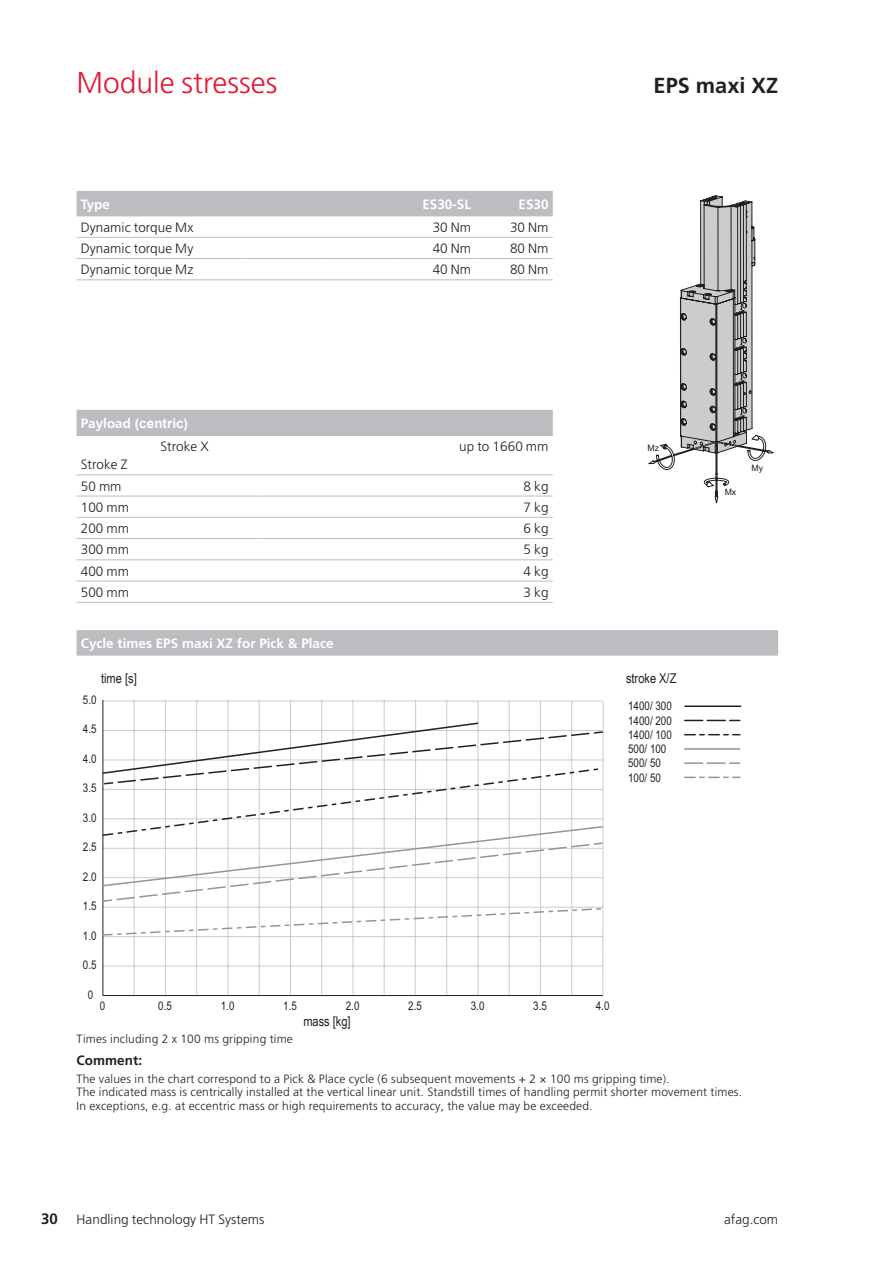
<style>
.page{position:relative;width:893px;height:1263px;background:#fff}
.page>*{position:absolute;margin:0;border:0;box-sizing:border-box;transform-origin:0 0}
.Überschrift_Seite_1{font:300 30px "Frutiger LT Pro";color:#e51836}
.Modulbezeichnung_bol{font:700 21.75px "Frutiger LT Pro";color:#231f20}
.Tabelle_Regular_9pt{font:300 13.5px "Frutiger LT Pro";letter-spacing:.005em;color:#231f20}
.Tabelle_bold_9pt_wei{font:700 13.5px "Frutiger LT Pro";color:#fff}
.Legende_Diagramm{font:13.5px "Arial Narrow";color:#231f20}
.Tabelle_bold_9pt_wei-2{font:700 13.5px "Arial";color:#fff}
.Untertitel_Grundtext{font:700 13.5px "Frutiger LT Pro";letter-spacing:.005em;color:#231f20}
.Legende_klein_regula{font:300 12px "Frutiger LT Pro";letter-spacing:.015em;color:#231f20}
.t1{font:12px/14.2px "Arial Narrow";color:#231f20}
.t2{font:8.7px "Arial";color:#231f20}
.s1{font-family:"Frutiger LT Pro"}
.s2{font-weight:700;font-size:15px}
</style>
<div class="page">
<svg style="left:649px;top:195px;width:124px;height:308px"></svg>
<div style="left:77px;top:630px;width:701px;height:26px;background:#bcbdc0"></div>
<div style="left:77px;top:191px;width:476px;height:25px;background:#bcbdc0"></div>
<hr style="left:243px;top:237px;width:78px;height:1px;background:#bcbdc0">
<hr style="left:321px;top:237px;width:77px;height:1px;background:#bcbdc0">
<hr style="left:398px;top:237px;width:77px;height:1px;background:#bcbdc0">
<hr style="left:475px;top:237px;width:78px;height:1px;background:#bcbdc0">
<hr style="left:243px;top:258px;width:78px;height:1px;background:#bcbdc0">
<hr style="left:321px;top:258px;width:77px;height:1px;background:#bcbdc0">
<hr style="left:398px;top:258px;width:77px;height:1px;background:#bcbdc0">
<hr style="left:475px;top:258px;width:78px;height:1px;background:#bcbdc0">
<hr style="left:77px;top:237px;width:166px;height:1px;background:#bcbdc0">
<hr style="left:243px;top:279px;width:78px;height:1px;background:#bcbdc0">
<hr style="left:321px;top:279px;width:77px;height:1px;background:#bcbdc0">
<hr style="left:398px;top:279px;width:77px;height:1px;background:#bcbdc0">
<hr style="left:475px;top:279px;width:78px;height:1px;background:#bcbdc0">
<hr style="left:77px;top:258px;width:166px;height:1px;background:#bcbdc0">
<hr style="left:77px;top:279px;width:166px;height:1px;background:#bcbdc0">
<div style="left:77px;top:410px;width:476px;height:26px;background:#bcbdc0"></div>
<hr style="left:77px;top:474px;width:184px;height:1px;background:#bcbdc0">
<hr style="left:261px;top:474px;width:292px;height:1px;background:#bcbdc0">
<hr style="left:77px;top:496px;width:184px;height:1px;background:#bcbdc0">
<hr style="left:261px;top:496px;width:292px;height:1px;background:#bcbdc0">
<hr style="left:77px;top:517px;width:184px;height:1px;background:#bcbdc0">
<hr style="left:261px;top:517px;width:292px;height:1px;background:#bcbdc0">
<hr style="left:77px;top:538px;width:184px;height:1px;background:#bcbdc0">
<hr style="left:261px;top:538px;width:292px;height:1px;background:#bcbdc0">
<hr style="left:77px;top:559px;width:184px;height:1px;background:#bcbdc0">
<hr style="left:261px;top:559px;width:292px;height:1px;background:#bcbdc0">
<hr style="left:77px;top:581px;width:184px;height:1px;background:#bcbdc0">
<hr style="left:261px;top:581px;width:292px;height:1px;background:#bcbdc0">
<hr style="left:77px;top:602px;width:184px;height:1px;background:#bcbdc0">
<hr style="left:261px;top:602px;width:292px;height:1px;background:#bcbdc0">
<hr style="left:540px;top:701px;width:1px;height:295px;background:#cbccce">
<hr style="left:478px;top:701px;width:1px;height:295px;background:#cbccce">
<hr style="left:415px;top:700px;width:1px;height:295px;background:#cbccce">
<hr style="left:353px;top:700px;width:1px;height:295px;background:#cbccce">
<hr style="left:290px;top:700px;width:1px;height:295px;background:#cbccce">
<hr style="left:602px;top:701px;width:2px;height:295px;background:#cbccce">
<hr style="left:228px;top:700px;width:1px;height:295px;background:#cbccce">
<hr style="left:165px;top:700px;width:1px;height:295px;background:#cbccce">
<hr style="left:103px;top:701px;width:500px;height:1px;background:#cbccce">
<hr style="left:571px;top:701px;width:1px;height:295px;background:#cbccce">
<hr style="left:509px;top:701px;width:1px;height:295px;background:#cbccce">
<hr style="left:446px;top:700px;width:1px;height:295px;background:#cbccce">
<hr style="left:384px;top:700px;width:1px;height:295px;background:#cbccce">
<hr style="left:321px;top:700px;width:1px;height:295px;background:#cbccce">
<hr style="left:259px;top:700px;width:1px;height:295px;background:#cbccce">
<hr style="left:196px;top:700px;width:1px;height:295px;background:#cbccce">
<hr style="left:134px;top:700px;width:1px;height:295px;background:#cbccce">
<hr style="left:103px;top:966px;width:500px;height:1px;background:#cbccce">
<hr style="left:103px;top:936px;width:500px;height:1px;background:#cbccce">
<hr style="left:103px;top:700px;width:1px;height:295px;background:#231f20">
<hr style="left:103px;top:995px;width:500px;height:1px;background:#231f20">
<hr style="left:685px;top:705px;width:56px;height:2px;background:#231f20">
<svg style="left:685px;top:762px;width:55px;height:2px"></svg>
<svg style="left:685px;top:720px;width:55px;height:1px"></svg>
<hr style="left:685px;top:748px;width:55px;height:2px;background:#939598">
<svg style="left:685px;top:734px;width:55px;height:1px"></svg>
<svg style="left:685px;top:777px;width:55px;height:1px"></svg>
<svg style="left:102px;top:721px;width:502px;height:215px"></svg>
<p class="Überschrift_Seite_1" style="left:77px;top:65px;width:203px">Module stresses</p>
<p class="Modulbezeichnung_bol" style="left:654px;top:72px;width:126px">EPS maxi XZ</p>
<p class="Tabelle_bold_9pt_wei" style="left:81px;top:196px;width:31px">Type</p>
<p class="Tabelle_bold_9pt_wei" style="left:422px;top:196px;width:50px">ES30-SL</p>
<p class="Tabelle_bold_9pt_wei" style="left:518px;top:196px;width:32px">ES30</p>
<p class="Tabelle_Regular_9pt" style="left:81px;top:219px;width:114px">Dynamic torque Mx</p>
<p class="Tabelle_Regular_9pt" style="left:433px;top:219px;width:40px">30 Nm</p>
<p class="Tabelle_Regular_9pt" style="left:510px;top:219px;width:40px">30 Nm</p>
<p class="Tabelle_Regular_9pt" style="left:81px;top:240px;width:114px">Dynamic torque My</p>
<p class="Tabelle_Regular_9pt" style="left:433px;top:240px;width:40px">40 Nm</p>
<p class="Tabelle_Regular_9pt" style="left:510px;top:240px;width:40px">80 Nm</p>
<p class="Tabelle_Regular_9pt" style="left:81px;top:262px;width:114px">Dynamic torque Mz</p>
<p class="Tabelle_Regular_9pt" style="left:433px;top:262px;width:40px">40 Nm</p>
<p class="Tabelle_Regular_9pt" style="left:510px;top:262px;width:40px">80 Nm</p>
<p class="Tabelle_bold_9pt_wei-2" style="left:81px;top:414px;width:109px"><span class="s1">Payload</span> (centric)</p>
<p class="Tabelle_Regular_9pt" style="left:160px;top:439px;width:50px">Stroke X</p>
<p class="Tabelle_Regular_9pt" style="left:81px;top:457px;width:48px">Stroke Z</p>
<p class="Tabelle_Regular_9pt" style="left:459px;top:439px;width:91px">up to 1660 mm</p>
<p class="Tabelle_Regular_9pt" style="left:81px;top:478px;width:42px">50 mm</p>
<p class="Tabelle_Regular_9pt" style="left:524px;top:478px;width:26px">8 kg</p>
<p class="Tabelle_Regular_9pt" style="left:81px;top:499px;width:50px">100 mm</p>
<p class="Tabelle_Regular_9pt" style="left:524px;top:499px;width:26px">7 kg</p>
<p class="Tabelle_Regular_9pt" style="left:81px;top:520px;width:50px">200 mm</p>
<p class="Tabelle_Regular_9pt" style="left:524px;top:520px;width:26px">6 kg</p>
<p class="Tabelle_Regular_9pt" style="left:81px;top:542px;width:50px">300 mm</p>
<p class="Tabelle_Regular_9pt" style="left:524px;top:542px;width:26px">5 kg</p>
<p class="Tabelle_Regular_9pt" style="left:81px;top:563px;width:50px">400 mm</p>
<p class="Tabelle_Regular_9pt" style="left:524px;top:563px;width:26px">4 kg</p>
<p class="Tabelle_Regular_9pt" style="left:81px;top:584px;width:50px">500 mm</p>
<p class="Tabelle_Regular_9pt" style="left:524px;top:584px;width:26px">3 kg</p>
<p class="t2" style="left:647px;top:442px;width:13px">Mz</p>
<p class="t2" style="left:725px;top:486px;width:13px">Mx</p>
<p class="t2" style="left:751px;top:462px;width:13px">My</p>
<p class="Tabelle_bold_9pt_wei" style="left:81px;top:635px;width:254px">Cycle times EPS maxi XZ for Pick &amp; Place</p>
<p class="Legende_Diagramm" style="left:101px;top:668px;width:37px">time [s]</p>
<p class="Legende_Diagramm" style="left:626px;top:668px;width:52px">stroke X/Z</p>
<p class="Legende_Diagramm" style="left:104px;top:669px;width:20px">Zeit</p>
<p class="Legende_Diagramm" style="left:630px;top:669px;width:42px">Hub X/Z</p>
<p class="t1" style="left:83px;top:692px;width:15px">5.0</p>
<p class="t1" style="left:83px;top:721px;width:15px">4.5</p>
<p class="t1" style="left:83px;top:751px;width:15px">4.0</p>
<p class="t1" style="left:83px;top:780px;width:15px">3.5</p>
<p class="t1" style="left:83px;top:810px;width:15px">3.0</p>
<p class="t1" style="left:83px;top:839px;width:15px">2.5</p>
<p class="t1" style="left:83px;top:869px;width:15px">2.0</p>
<p class="t1" style="left:83px;top:898px;width:15px">1.5</p>
<p class="t1" style="left:83px;top:928px;width:15px">1.0</p>
<p class="t1" style="left:83px;top:957px;width:15px">0.5</p>
<p class="t1" style="left:88px;top:987px;width:7px">0</p>
<p class="t1" style="left:100px;top:998px;width:7px">0</p>
<p class="t1" style="left:158px;top:998px;width:15px">0.5</p>
<p class="t1" style="left:221px;top:998px;width:15px">1.0</p>
<p class="t1" style="left:283px;top:998px;width:15px">1.5</p>
<p class="t1" style="left:346px;top:998px;width:15px">2.0</p>
<p class="t1" style="left:408px;top:998px;width:15px">2.5</p>
<p class="t1" style="left:471px;top:998px;width:15px">3.0</p>
<p class="t1" style="left:533px;top:998px;width:15px">3.5</p>
<p class="t1" style="left:596px;top:998px;width:15px">4.0</p>
<p class="Legende_klein_regula" style="left:77px;top:1032px;width:218px">Times including 2 x 100 ms gripping time</p>
<p class="Legende_Diagramm" style="left:303px;top:1011px;width:49px">mass [kg]</p>
<p class="Legende_Diagramm" style="left:303px;top:1012px;width:11px">M</p>
<p class="Legende_Diagramm" style="left:329px;top:1012px;width:29px">e [kg]</p>
<p class="t1" style="left:628px;top:698px;width:45px">1400/ 300<br>1400/ 200<br>1400/ 100<br>500/ 100<br>500/ 50<br>100/ 50</p>
<p class="Untertitel_Grundtext" style="left:77px;top:1052px;width:67px">Comment:</p>
<p class="Legende_klein_regula" style="left:77px;top:1072px;width:595px">The values in the chart correspond to a Pick &amp; Place cycle (6 subsequent movements + 2 × 100 ms gripping time).</p>
<p class="Legende_klein_regula" style="left:77px;top:1085px;width:667px">The indicated mass is centrically installed at the vertical linear unit. Standstill times of handling permit shorter movement times.</p>
<p class="Legende_klein_regula" style="left:77px;top:1099px;width:518px">In exceptions, e.g. at eccentric mass or high requirements to accuracy, the value may be exceeded.</p>
<p class="Tabelle_Regular_9pt" style="left:41px;top:1211px;width:225px"><span class="s2">30</span> Handling technology HT Systems</p>
<p class="Tabelle_Regular_9pt" style="left:724px;top:1211px;width:55px">afag.com</p>
</div>
